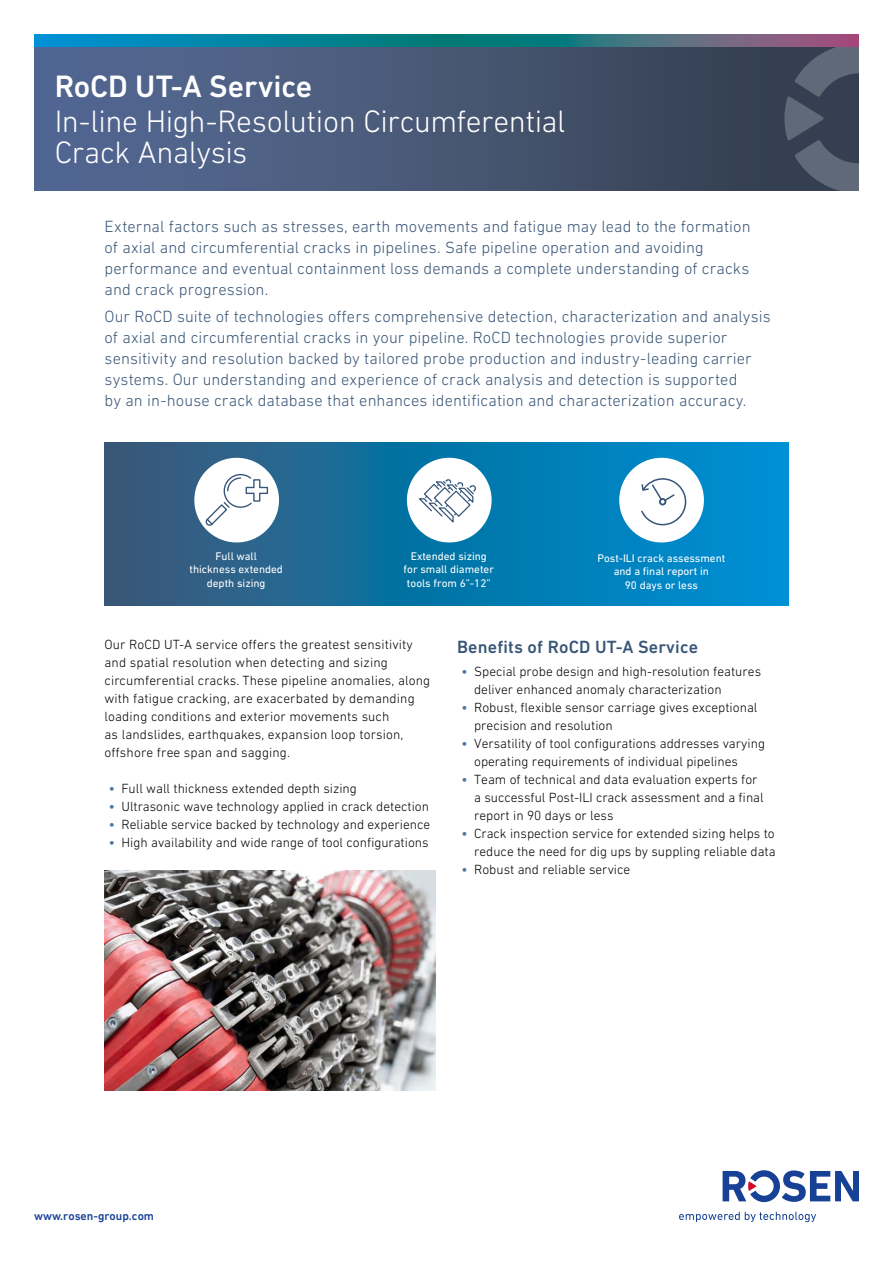
<style>
.page{position:relative;width:893px;height:1263px;background:#fff}
.page>*{position:absolute;margin:0;border:0;box-sizing:border-box;transform-origin:0 0}
.t1{font:300 31.5px/31.5px "DIN Next W1 G";letter-spacing:-.015em;color:#fff}
.t2{font:500 31.5px "DIN Next W1 G";letter-spacing:-.005em;color:#fff}
.t3{font:500 18px "DIN Next W1 G";letter-spacing:.01em;color:#395677}
.t4{font:300 16.5px/21px "DIN Next W1 G";letter-spacing:.005em;color:#395677}
.t5{font:300 13.5px/18px "DIN Next W1 G";color:#000}
.t6{font:500 12px "DIN Next W1 G";color:#164194}
.t7{font:11.25px/13.5px "DIN Next W1 G";color:#fff;text-align:center}
.s1{font-weight:500;color:#4d74a0}
</style>
<div class="page">
<svg style="left:679px;top:1212px;width:137px;height:10px"></svg>
<svg style="left:723px;top:1170px;width:136px;height:32px"></svg>
<div style="left:34px;top:47px;width:825px;height:143px;background:linear-gradient(to right,#576c98,#333d4b)"></div>
<svg style="left:784px;top:47px;width:75px;height:143px;background:#475162"></svg>
<svg style="left:34px;top:34px;width:825px;height:13px;background:#257991"></svg>
<svg style="left:105px;top:442px;width:683px;height:164px;background:#1174a7"></svg>
<div style="left:194px;top:458px;width:85px;height:84px;background:#fff;border-radius:50%"></div>
<svg style="left:205px;top:474px;width:63px;height:52px"></svg>
<div style="left:407px;top:458px;width:85px;height:84px;background:#fff;border-radius:50%"></div>
<svg style="left:419px;top:479px;width:57px;height:44px"></svg>
<div style="left:619px;top:458px;width:85px;height:84px;background:#fff;border-radius:50%"></div>
<svg style="left:641px;top:478px;width:45px;height:47px"></svg>
<img style="left:105px;top:870px;width:331px;height:220px">
<h1 class="t2" style="left:55px;top:68px;width:259px">RoCD UT-A Service</h1>
<h1 class="t1" style="left:55px;top:105px;width:512px">In-line High-Resolution Circumferential<br>Crack Analysis</h1>
<p class="t4" style="left:105px;top:216px;width:648px">External factors such as stresses, earth movements and fatigue may lead to the formation of axial and circumferential cracks in pipelines. Safe pipeline operation and avoiding performance and eventual containment loss demands a complete understanding of cracks and crack progression.</p>
<p class="t4" style="left:105px;top:306px;width:668px">Our RoCD suite of technologies offers comprehensive detection, characterization and analysis of axial and circumferential cracks in your pipeline. RoCD technologies provide superior sensitivity and resolution backed by tailored probe production and industry-leading carrier systems. Our understanding and experience of crack analysis and detection is supported<br>by an in-house crack database that enhances identification and characterization accuracy.</p>
<p class="t7" style="left:189px;top:549px;width:95px">Full wall<br>thickness extended depth sizing</p>
<p class="t7" style="left:404px;top:549px;width:92px">Extended sizing for small diameter tools from 6”-12”</p>
<p class="t7" style="left:597px;top:551px;width:130px">Post-ILI crack assessment and a final report in<br>90 days or less</p>
<p class="t5" style="left:105px;top:635px;width:327px">Our RoCD UT-A service offers the greatest sensitivity and spatial resolution when detecting and sizing circumferential cracks. These pipeline anomalies, along with fatigue cracking, are exacerbated by demanding loading conditions and exterior movements such<br>as landslides, earthquakes, expansion loop torsion, offshore free span and sagging.</p>
<p class="t5" style="left:109px;top:779px;width:250px"><span class="s1">•</span> Full wall thickness extended depth sizing</p>
<p class="t5" style="left:109px;top:797px;width:322px"><span class="s1">•</span> Ultrasonic wave technology applied in crack detection</p>
<p class="t5" style="left:109px;top:815px;width:323px"><span class="s1">•</span> Reliable service backed by technology and experience</p>
<p class="t5" style="left:109px;top:833px;width:321px"><span class="s1">•</span> High availability and wide range of tool configurations</p>
<h2 class="t3" style="left:457px;top:636px;width:243px">Benefits of RoCD UT-A Service</h2>
<p class="t5" style="left:474px;top:662px;width:288px;text-indent:-13px"><span class="s1">•</span> Special probe design and high-resolution features deliver enhanced anomaly characterization</p>
<p class="t5" style="left:474px;top:698px;width:285px;text-indent:-13px"><span class="s1">•</span> Robust, flexible sensor carriage gives exceptional precision and resolution</p>
<p class="t5" style="left:474px;top:734px;width:292px;text-indent:-13px"><span class="s1">•</span> Versatility of tool configurations addresses varying operating requirements of individual pipelines</p>
<p class="t5" style="left:474px;top:770px;width:291px;text-indent:-13px"><span class="s1">•</span> Team of technical and data evaluation experts for a successful Post-ILI crack assessment and a final report in 90 days or less</p>
<p class="t5" style="left:461px;top:824px;width:316px;text-align:right"><span class="s1">•</span> Crack inspection service for extended sizing helps to reduce the need for dig ups by suppling reliable data</p>
<p class="t5" style="left:461px;top:860px;width:170px"><span class="s1">•</span> Robust and reliable service</p>
<p class="t6" style="left:34px;top:1209px;width:122px">www.rosen-group.com</p>
</div>
